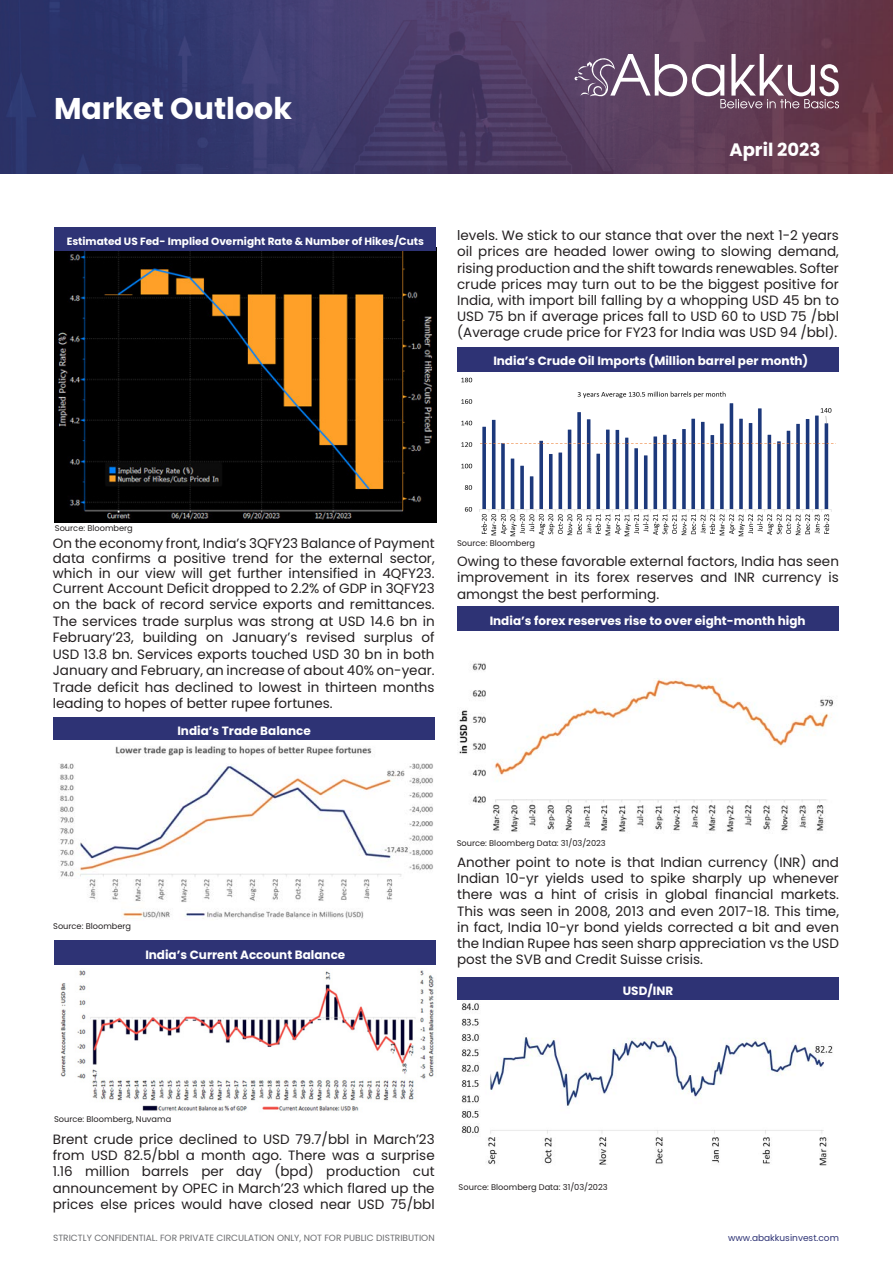
<style>
.page{position:relative;width:893px;height:1263px;background:#fff}
.page>*{position:absolute;margin:0;border:0;box-sizing:border-box;transform-origin:0 0}
.t1{font:700 30px "Poppins";color:#fff}
.t2{font:700 18px "Poppins";color:#fff}
.t3{font:13.5px/16.2px "Poppins";color:#231f20;text-align:justify}
.t4{font:700 12px "Poppins";color:#fff}
.t5{font:700 10.5px "Poppins";color:#fff}
.t6{font:9px "Poppins";color:#6c6d70}
.t7{font:9px "Poppins";color:#2e3375}
.t8{font:8.25px "Poppins";color:#231f20}
.s1{font-weight:800}
</style>
<div class="page">
<img style="left:0;top:0;width:893px;height:173px">
<svg style="left:574px;top:53px;width:265px;height:55px"></svg>
<img style="left:55px;top:251px;width:381px;height:271px">
<div style="left:54px;top:227px;width:382px;height:24px;background:#2e3375"></div>
<div style="left:53px;top:717px;width:382px;height:24px;background:#2e3375"></div>
<div style="left:54px;top:940px;width:382px;height:25px;background:#2e3375"></div>
<div style="left:457px;top:347px;width:382px;height:25px;background:#2e3375"></div>
<img style="left:60px;top:970px;width:374px;height:141px">
<img style="left:461px;top:377px;width:375px;height:160px">
<div style="left:457px;top:606px;width:381px;height:25px;background:#2e3375"></div>
<img style="left:459px;top:663px;width:374px;height:170px">
<img style="left:59px;top:746px;width:374px;height:173px">
<div style="left:457px;top:977px;width:382px;height:24px;background:#2e3375"></div>
<img style="left:461px;top:1001px;width:372px;height:165px">
<p class="t1" style="left:54px;top:91px;width:239px">Market Outlook</p>
<p class="t5" style="left:67px;top:235px;width:359px">Estimated US Fed- Implied Overnight Rate &amp; Number of Hikes/Cuts</p>
<h2 class="t2" style="left:729px;top:139px;width:92px">April 2023</h2>
<p class="t3" style="left:457px;top:227px;width:383px">levels. We stick to our stance that over the next 1-2 years oil prices are headed lower owing to slowing demand, rising production and the shift towards renewables. Softer crude prices may turn out to be the biggest positive for India, with import bill falling by a whopping USD 45 bn to USD 75 bn if average prices fall to USD 60 to USD 75 /bbl (Average crude price for FY23 for India was USD 94 /bbl).</p>
<p class="t4" style="left:493px;top:354px;width:316px">India’s Crude Oil Imports (Million barrel per mo<span class="s1">n</span>th)</p>
<p class="t8" style="left:55px;top:523px;width:80px">Source: Bloomberg</p>
<p class="t3" style="left:53px;top:535px;width:383px;line-height:15px">On the economy front, India’s 3QFY23 Balance of Payment data confirms a positive trend for the external sector, which in our view will get further intensified in 4QFY23.<br>Current Account Deficit dropped to 2.2% of GDP in 3QFY23</p>
<p class="t3" style="left:53px;top:596px;width:383px">on the back of record service exports and remittances.<br>The services trade surplus was strong at USD 14.6 bn in February’23, building on January’s revised surplus of USD 13.8 bn. Services exports touched USD 30 bn in both January and February, an increase of about 40% on-year.<br>Trade deficit has declined to lowest in thirteen months leading to hopes of better rupee fortunes.</p>
<p class="t4" style="left:177px;top:724px;width:135px">India’s Trade Balance</p>
<p class="t8" style="left:457px;top:538px;width:80px">Source: Bloomberg</p>
<p class="t3" style="left:457px;top:553px;width:383px">Owing to these favorable external factors, India has seen improvement in its forex reserves and INR currency is amongst the best performing.</p>
<p class="t4" style="left:490px;top:613px;width:317px">India’s forex reserves rise to over eight-month high</p>
<p class="t8" style="left:53px;top:921px;width:80px">Source: Bloomberg</p>
<p class="t4" style="left:145px;top:948px;width:201px">India’s Current Account Balance</p>
<p class="t8" style="left:457px;top:838px;width:151px">Source: Bloomberg Data: 31/03/2023</p>
<p class="t3" style="left:457px;top:854px;width:383px">Another point to note is that Indian currency (INR) and Indian 10-yr yields used to spike sharply up whenever there was a hint of crisis in global financial markets.<br>This was seen in 2008, 2013 and even 2017-18. This time, in fact, India 10-yr bond yields corrected a bit and even the Indian Rupee has seen sharp appreciation vs the USD post the SVB and Credit Suisse crisis.</p>
<p class="t4" style="left:623px;top:984px;width:52px">USD/INR</p>
<p class="t8" style="left:54px;top:1114px;width:119px">Source: Bloomberg, Nuvama</p>
<p class="t3" style="left:53px;top:1131px;width:383px">Brent crude price declined to USD 79.7/bbl in March’23 from USD 82.5/bbl a month ago. There was a surprise 1.16 million barrels per day (bpd) production cut announcement by OPEC in March’23 which flared up the prices else prices would have closed near USD 75/bbl</p>
<p class="t8" style="left:459px;top:1182px;width:151px">Source: Bloomberg Data: 31/03/2023</p>
<p class="t6" style="left:53px;top:1232px;width:383px">STRICTLY CONFIDENTIAL. FOR PRIVATE CIRCULATION ONLY, NOT FOR PUBLIC DISTRIBUTION</p>
<p class="t7" style="left:728px;top:1232px;width:112px">www.abakkusinvest.com</p>
</div>
